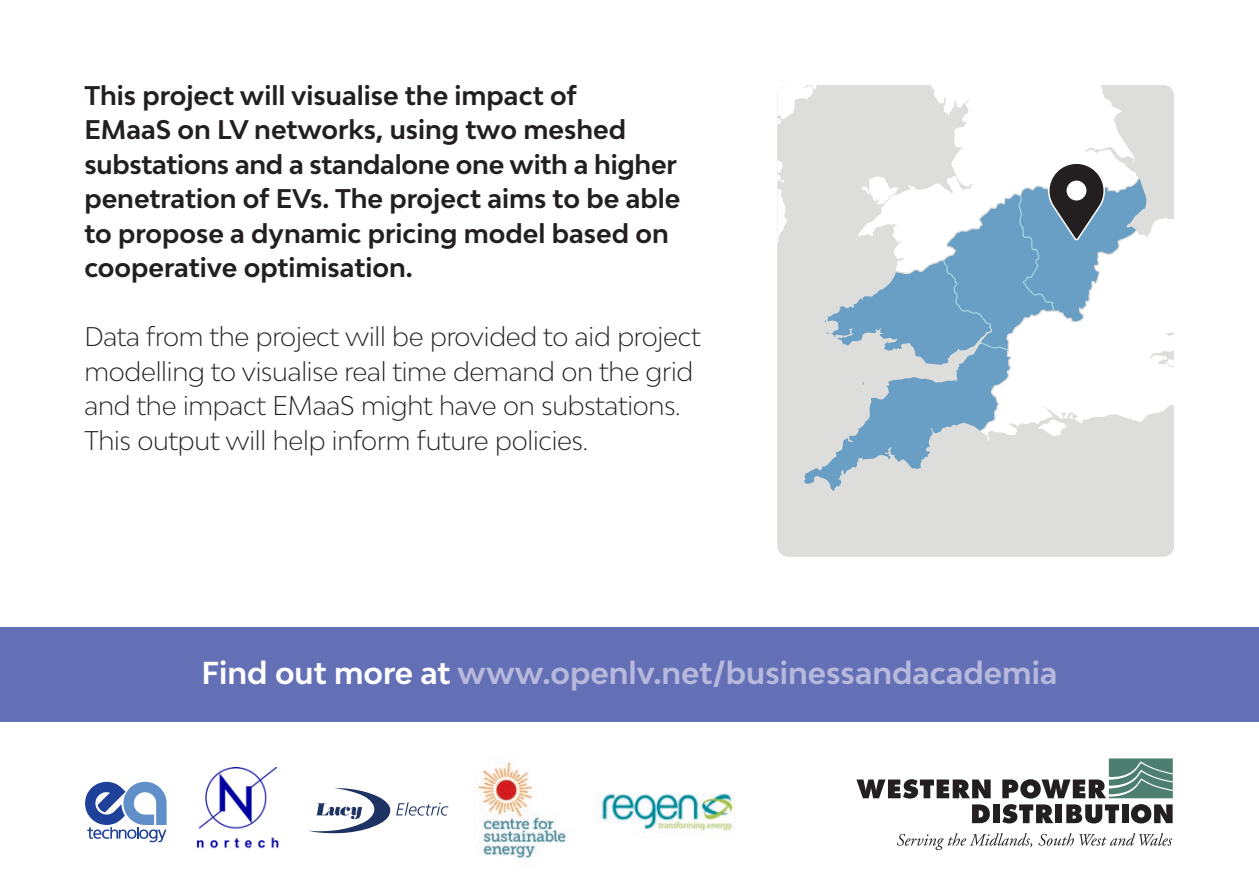
<style>
.page{position:relative;width:1259px;height:893px;background:#fff}
.page>*{position:absolute;margin:0;border:0;box-sizing:border-box;transform-origin:0 0}
.t1{font:700 30px "Bw Modelica";color:#b7b9dc}
.t2{font:700 25.5px/34.5px "Bw Modelica";color:#231f20}
.t3{font:300 25.5px/34.5px "Bw Modelica";letter-spacing:-.01em;color:#231f20}
.s1{color:#fff}
</style>
<div class="page">
<div style="left:0;top:627px;width:1259px;height:95px;background:#6470b5"></div>
<div style="left:777px;top:85px;width:397px;height:471px;background:#dddddb"></div>
<div style="left:777px;top:273px;width:27px;height:87px;background:#dddddb"></div>
<svg style="left:777px;top:85px;width:361px;height:188px;fill:#dddddb"></svg>
<svg style="left:804px;top:174px;width:342px;height:317px;background:#c3d0d8"></svg>
<svg style="left:943px;top:157px;width:231px;height:284px"></svg>
<div style="left:1066px;top:181px;width:20px;height:20px;background:#fff;border-radius:50%"></div>
<svg style="left:85px;top:782px;width:82px;height:60px"></svg>
<img style="left:196px;top:768px;width:83px;height:81px">
<svg style="left:308px;top:788px;width:140px;height:46px"></svg>
<img style="left:473px;top:762px;width:94px;height:100px">
<img style="left:597px;top:793px;width:138px;height:44px">
<svg style="left:856px;top:779px;width:134px;height:44px"></svg>
<div style="left:993px;top:804px;width:7px;height:19px;background:#231f20"></div>
<svg style="left:897px;top:833px;width:135px;height:17px"></svg>
<svg style="left:1038px;top:833px;width:134px;height:13px"></svg>
<svg style="left:1002px;top:758px;width:170px;height:65px"></svg>
<p class="t2" style="left:84px;top:78px;width:597px">This project will visualise the impact of<br>EMaaS on LV networks, using two meshed substations and a standalone one with a higher penetration of EVs. The project aims to be able to propose a dynamic pricing model based on cooperative optimisation.</p>
<p class="t3" style="left:84px;top:319px;width:618px">Data from the project will be provided to aid project modelling to visualise real time demand on the grid and the impact EMaaS might have on substations.<br>This output will help inform future policies.</p>
<p class="t1" style="left:202px;top:653px;width:857px"><span class="s1">Find out more at</span> www.openlv.net/businessandacademia</p>
</div>
